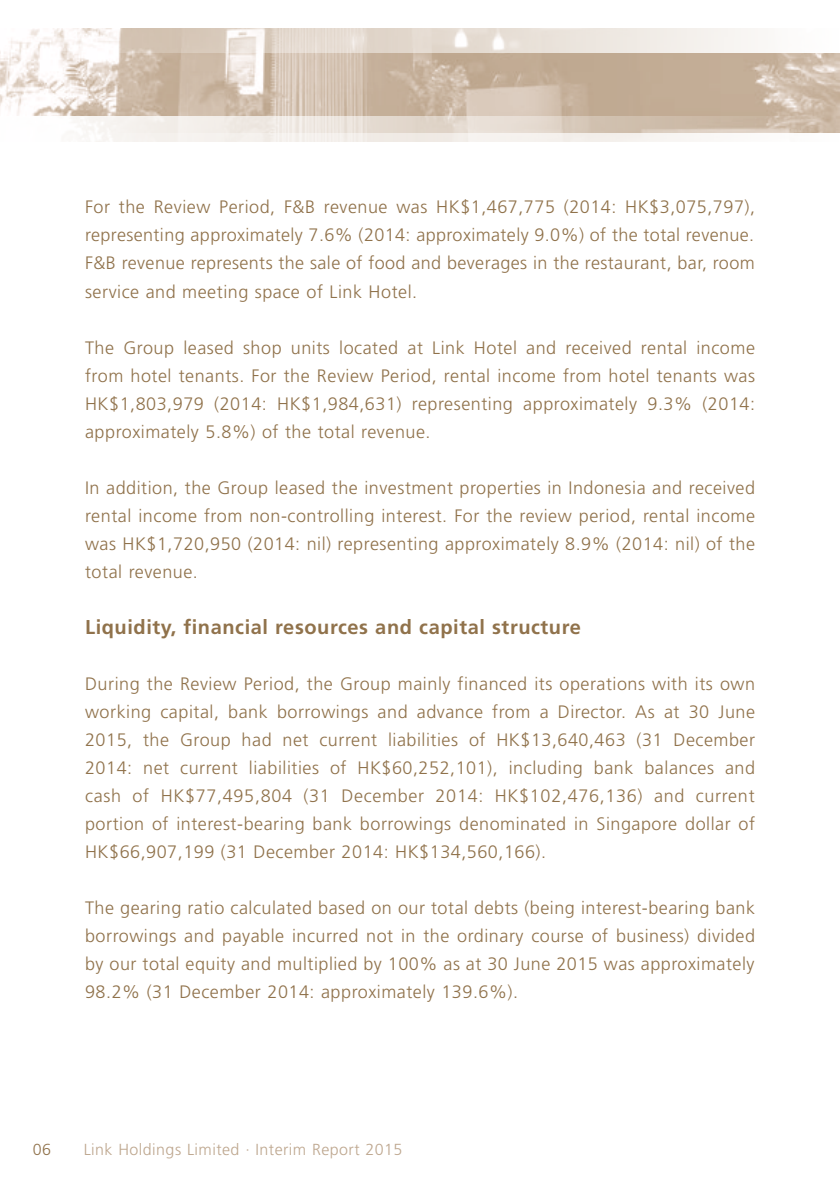
<style>
.page{position:relative;width:840px;height:1191px;background:#fff}
.page>*{position:absolute;margin:0;border:0;box-sizing:border-box;transform-origin:0 0}
.t1{font:700 20px "Frutiger LT Std";letter-spacing:.03em;color:#90724b}
.t2{font:300 18px/28px "Frutiger LT Std";letter-spacing:.03em;color:#90724b;text-align:justify}
.t3{font:300 16px "Frutiger LT Std";letter-spacing:.03em;color:#bea78f}
.t4{font:300 16px "Frutiger LT Std";color:#90724b}
</style>
<div class="page">
<img style="left:0;top:52px;width:839px;height:65px">
<svg style="left:73px;top:117px;width:766px;height:16px;background:#e2d7cc"></svg>
<svg style="left:79px;top:133px;width:623px;height:9px;fill:#f5f1ed"></svg>
<svg style="left:0;top:28px;width:758px;height:24px"></svg>
<p class="t2" style="left:85px;top:193px;width:671px">For the Review Period, F&amp;B revenue was HK$1,467,775 (2014: HK$3,075,797), representing approximately 7.6% (2014: approximately 9.0%) of the total revenue.<br>F&amp;B revenue represents the sale of food and beverages in the restaurant, bar, room service and meeting space of Link Hotel.</p>
<p class="t2" style="left:85px;top:333px;width:671px">The Group leased shop units located at Link Hotel and received rental income from hotel tenants. For the Review Period, rental income from hotel tenants was HK$1,803,979 (2014: HK$1,984,631) representing approximately 9.3% (2014: approximately 5.8%) of the total revenue.</p>
<p class="t2" style="left:85px;top:473px;width:671px">In addition, the Group leased the investment properties in Indonesia and received rental income from non-controlling interest. For the review period, rental income was HK$1,720,950 (2014: nil) representing approximately 8.9% (2014: nil) of the total revenue.</p>
<p class="t1" style="left:85px;top:615px;width:497px">Liquidity, financial resources and capital structure</p>
<p class="t2" style="left:85px;top:669px;width:671px">During the Review Period, the Group mainly financed its operations with its own working capital, bank borrowings and advance from a Director. As at 30 June 2015, the Group had net current liabilities of HK$13,640,463 (31 December 2014: net current liabilities of HK$60,252,101), including bank balances and cash of HK$77,495,804 (31 December 2014: HK$102,476,136) and current portion of interest-bearing bank borrowings denominated in Singapore dollar of HK$66,907,199 (31 December 2014: HK$134,560,166).</p>
<p class="t2" style="left:85px;top:893px;width:671px">The gearing ratio calculated based on our total debts (being interest-bearing bank borrowings and payable incurred not in the ordinary course of business) divided by our total equity and multiplied by 100% as at 30 June 2015 was approximately 98.2% (31 December 2014: approximately 139.6%).</p>
<p class="t4" style="left:33px;top:1140px;width:20px">06</p>
<p class="t3" style="left:84px;top:1140px;width:320px">Link Holdings Limited · Interim Report 2015</p>
</div>
